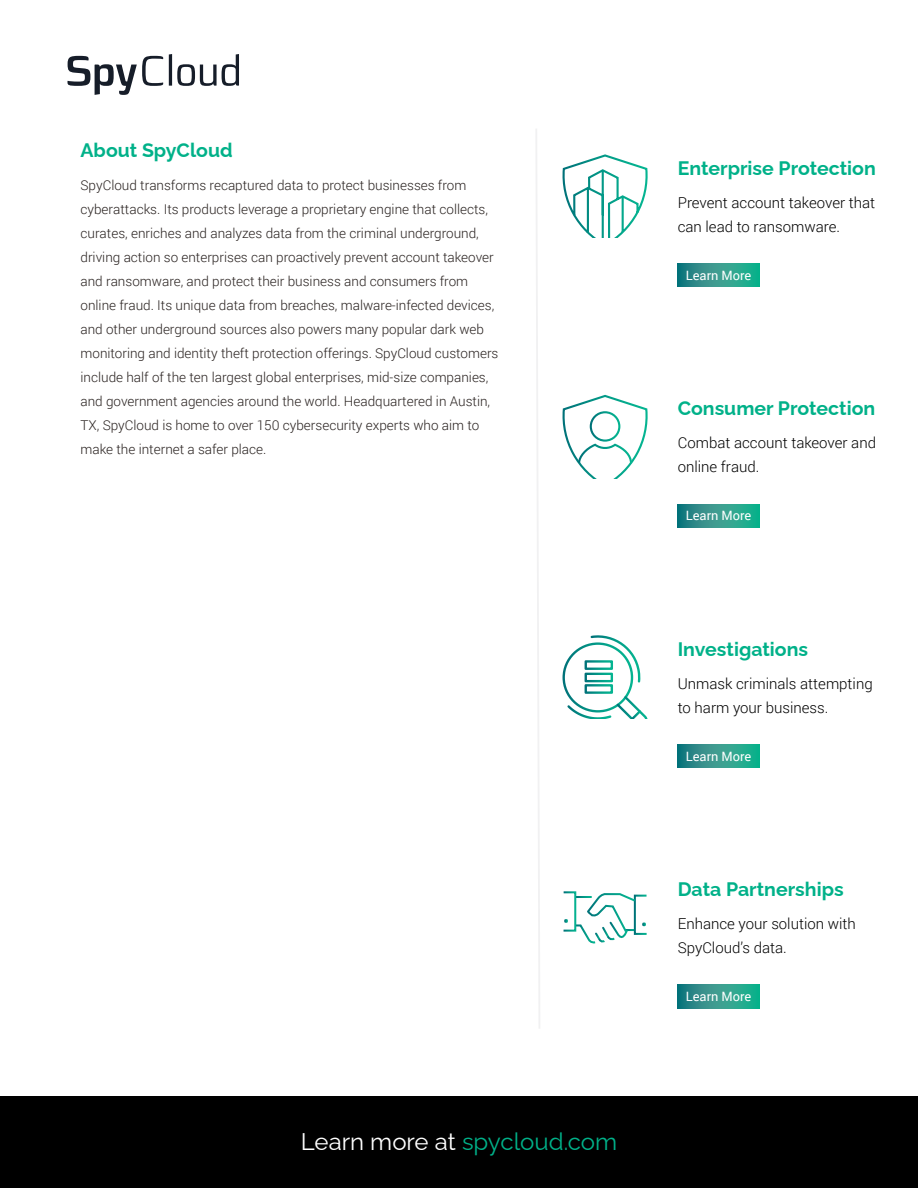
<style>
.page{position:relative;width:918px;height:1188px;background:#fff}
.page>*{position:absolute;margin:0;border:0;box-sizing:border-box;transform-origin:0 0}
.t1{font:24px "Raleway";color:#00b189}
.t2{font:700 19.5px "Raleway";color:#00b189}
.t3{font:300 15px/24px "Roboto";color:#000}
.t4{font:300 13.5px/24px "Roboto";color:#28211f}
.t5{font:12.9px "Roboto";color:#fff}
.s1{color:#fff}
</style>
<div class="page">
<svg style="left:536px;top:129px;width:4px;height:899px"></svg>
<div style="left:0;top:1097px;width:918px;height:91px;background:#000"></div>
<svg style="left:678px;top:264px;width:82px;height:23px;background:#29998b"></svg>
<svg style="left:563px;top:154px;width:85px;height:84px"></svg>
<svg style="left:678px;top:504px;width:82px;height:23px;background:#29998b"></svg>
<svg style="left:563px;top:395px;width:85px;height:83px"></svg>
<svg style="left:678px;top:745px;width:82px;height:23px;background:#29998b"></svg>
<div style="left:585px;top:673px;width:28px;height:9px;border:2px solid #fff"></div>
<svg style="left:589px;top:635px;width:52px;height:49px"></svg>
<svg style="left:566px;top:694px;width:82px;height:25px"></svg>
<svg style="left:678px;top:985px;width:82px;height:23px;background:#29998b"></svg>
<svg style="left:563px;top:891px;width:84px;height:53px"></svg>
<svg style="left:68px;top:56px;width:95px;height:39px"></svg>
<svg style="left:169px;top:54px;width:70px;height:32px"></svg>
<h2 class="t2" style="left:81px;top:135px;width:154px">About SpyCloud</h2>
<p class="t4" style="left:81px;top:173px;width:419px">SpyCloud transforms recaptured data to protect businesses from cyberattacks. Its products leverage a proprietary engine that collects, curates, enriches and analyzes data from the criminal underground, driving action so enterprises can proactively prevent account takeover and ransomware, and protect their business and consumers from online fraud. Its unique data from breaches, malware-infected devices, and other underground sources also powers many popular dark web monitoring and identity theft protection offerings. SpyCloud customers include half of the ten largest global enterprises, mid-size companies, and government agencies around the world. Headquartered in Austin, TX, SpyCloud is home to over 150 cybersecurity experts who aim to make the internet a safer place.</p>
<h1 class="t1" style="left:301px;top:1123px;width:318px"><span class="s1">Learn more at</span> spycloud.com</h1>
<h2 class="t2" style="left:678px;top:152px;width:200px">Enterprise Protection</h2>
<p class="t3" style="left:678px;top:190px;width:199px">Prevent account takeover that can lead to ransomware.</p>
<p class="t5" style="left:686px;top:266px;width:67px">Learn More</p>
<h2 class="t2" style="left:678px;top:393px;width:199px">Consumer Protection</h2>
<p class="t3" style="left:678px;top:430px;width:200px">Combat account takeover and online fraud.</p>
<p class="t5" style="left:686px;top:507px;width:67px">Learn More</p>
<h2 class="t2" style="left:678px;top:633px;width:132px">Investigations</h2>
<p class="t3" style="left:678px;top:671px;width:196px">Unmask criminals attempting to harm your business.</p>
<p class="t5" style="left:686px;top:747px;width:67px">Learn More</p>
<h2 class="t2" style="left:678px;top:874px;width:167px">Data Partnerships</h2>
<p class="t3" style="left:678px;top:911px;width:180px">Enhance your solution with<br>SpyCloud’s data.</p>
<p class="t5" style="left:686px;top:987px;width:67px">Learn More</p>
</div>
